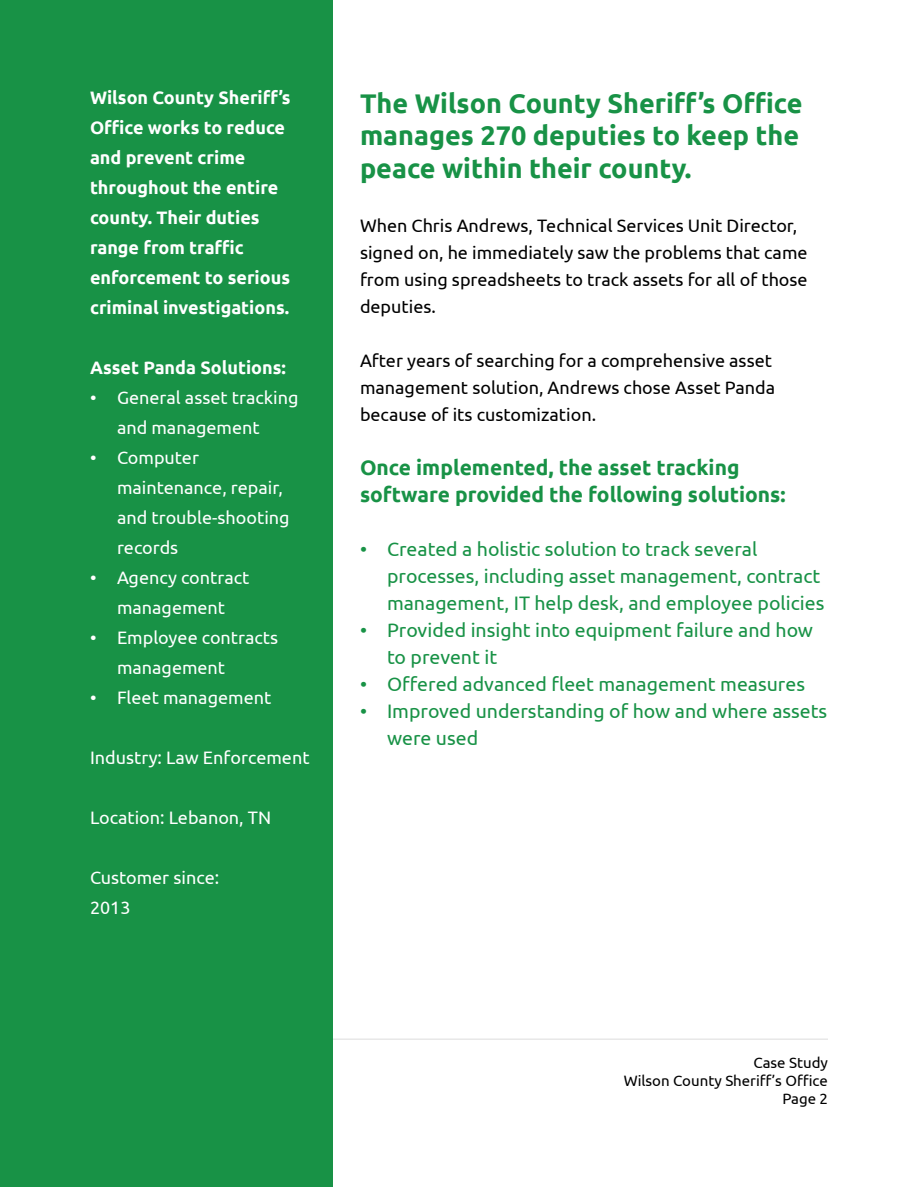
<style>
.page{position:relative;width:918px;height:1188px;background:#fff}
.page>*{position:absolute;margin:0;border:0;box-sizing:border-box;transform-origin:0 0}
.t1{font:700 27px/32.4px "Ubuntu";color:#189246}
.t2{font:700 21px/27px "Ubuntu";color:#189246}
.t3{font:19.5px/27px "Ubuntu";color:#189246}
.t4{font:18px/27px "Ubuntu";color:#000}
.t5{font:18px/30px "Ubuntu";color:#fff}
.t6{font:700 18px/30px "Ubuntu";color:#fff}
.t7{font:15px/18px "Ubuntu";color:#000;text-align:right}
</style>
<div class="page">
<hr style="left:90px;top:1038px;width:738px;height:2px;background:#000">
<div style="left:0;top:0;width:333px;height:1186px;background:#189246"></div>
<p class="t6" style="left:90px;top:82px;width:202px">Wilson County Sheriff’s<br>Office works to reduce and prevent crime throughout the entire county. Their duties range from traffic enforcement to serious criminal investigations.</p>
<p class="t6" style="left:90px;top:352px;width:197px">Asset Panda Solutions:</p>
<p class="t5" style="left:117px;top:382px;width:183px;text-indent:-27px">• General asset tracking and management</p>
<p class="t5" style="left:117px;top:442px;width:174px;text-indent:-27px">• Computer maintenance, repair, and trouble-shooting records</p>
<p class="t5" style="left:90px;top:562px;width:161px;text-align:center">• Agency contract management</p>
<p class="t5" style="left:117px;top:622px;width:163px;text-indent:-27px">• Employee contracts management</p>
<p class="t5" style="left:90px;top:682px;width:183px">• Fleet management</p>
<p class="t5" style="left:90px;top:742px;width:221px">Industry: Law Enforcement</p>
<p class="t5" style="left:90px;top:802px;width:183px">Location: Lebanon, TN</p>
<p class="t5" style="left:90px;top:862px;width:131px">Customer since:<br>2013</p>
<h1 class="t1" style="left:360px;top:87px;width:444px">The Wilson County Sheriff’s Office manages 270 deputies to keep the peace within their county.</h1>
<p class="t4" style="left:360px;top:211px;width:449px">When Chris Andrews, Technical Services Unit Director, signed on, he immediately saw the problems that came from using spreadsheets to track assets for all of those deputies.</p>
<p class="t4" style="left:360px;top:346px;width:417px">After years of searching for a comprehensive asset management solution, Andrews chose Asset Panda because of its customization.</p>
<p class="t2" style="left:360px;top:453px;width:427px">Once implemented, the asset tracking software provided the following solutions:</p>
<p class="t3" style="left:387px;top:535px;width:439px;text-indent:-27px">• Created a holistic solution to track several processes, including asset management, contract management, IT help desk, and employee policies</p>
<p class="t3" style="left:387px;top:616px;width:428px;text-indent:-27px">• Provided insight into equipment failure and how to prevent it</p>
<p class="t3" style="left:360px;top:670px;width:447px">• Offered advanced fleet management measures</p>
<p class="t3" style="left:387px;top:697px;width:442px;text-indent:-27px">• Improved understanding of how and where assets were used</p>
<p class="t7" style="left:624px;top:1053px;width:206px">Case Study<br>Wilson County Sheriff’s Office<br>Page 2</p>
</div>
